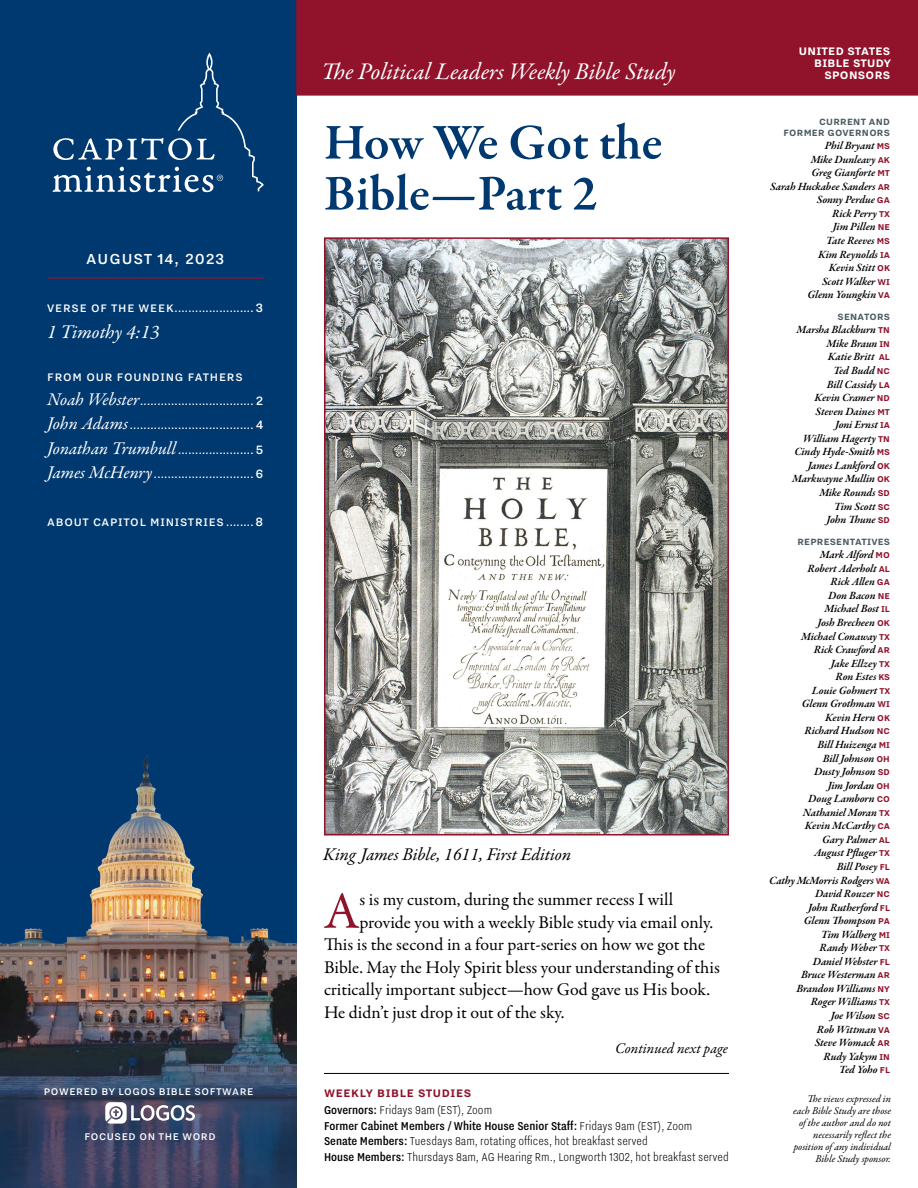
<style>
.page{position:relative;width:918px;height:1188px;background:#fff}
.page>*{position:absolute;margin:0;border:0;box-sizing:border-box;transform-origin:0 0}
.Body{font:52.65px "Garamond Premr Pro";color:#91122b}
.Headline{font:600 51px/51px "Garamond Premr Pro";color:#003970}
.t1{font:italic 24px "Garamond Premr Pro";letter-spacing:-.005em;color:#fff}
.Entry{font:italic 19.5px "Garamond Premr Pro";letter-spacing:-.005em;color:#fff}
.Body-2{font:18px "Garamond Premr Pro";color:#000}
.Body-3{font:italic 18px "Garamond Premr Pro";letter-spacing:-.005em;color:#000}
.Subhead{font:500 18px "Nitti Grotesk";letter-spacing:.06em;color:#fff}
.t2{font:italic 15px "Garamond Premr Pro";letter-spacing:-.005em;color:#000}
.t3{font:300 14.1px/15.8px "Nitti Grotesk Cond";color:#000}
.Entry_Founding_Father{font:500 13.5px "Nitti Grotesk Cond";color:#fff}
.Subhead-2{font:500 13.5px "Nitti Grotesk";letter-spacing:.06em;color:#fff}
.Subhead-3{font:500 13.5px "Nitti Grotesk Cond";color:#fff}
.t4{font:700 13.5px/12px "Nitti Grotesk";letter-spacing:.025em;color:#fff;text-align:right}
.t5{font:700 13.5px "Nitti Grotesk";letter-spacing:.05em;color:#91122b}
.t6{font:500 12px "Nitti Grotesk";letter-spacing:.05em;color:#fff}
.t7{font:italic 600 11.25px/13.5px "Garamond Premr Pro";letter-spacing:-.01em;color:#000;text-align:right}
.t8{font:700 11.25px/11.1px "Nitti Grotesk";letter-spacing:.025em;color:#4c5c64;text-align:right}
.t9{font:italic 10.5px/12px "Garamond Premr Pro";color:#000;text-align:right}
.s1{font-family:"Nitti Grotesk"}
.s2{font-family:"Nitti Grotesk";font-size:15px}
.s3{font-family:"Garamond Premr Pro";font-weight:400;font-style:italic;font-size:18px}
.s4{font-family:"Nitti Grotesk Cond"}
.s5{font-size:15px}
.s6{font-weight:500}
.s7{font-family:"Nitti Grotesk";font-weight:700;font-style:normal;font-size:10.5px;color:#91122b}
</style>
<div class="page">
<div style="left:0;top:0;width:297px;height:1188px;background:#003970"></div>
<img style="left:0;top:190px;width:297px;height:998px">
<div style="left:296px;top:0;width:622px;height:96px;background:#91122b;border:2px solid #91122b"></div>
<svg style="left:53px;top:53px;width:211px;height:139px"></svg>
<svg style="left:105px;top:1102px;width:90px;height:22px;background:#8c8d9e"></svg>
<hr style="left:324px;top:1073px;width:405px;height:1px;background:#000">
<hr style="left:47px;top:277px;width:216px;height:2px;background:#91122b">
<img style="left:327px;top:240px;width:399px;height:593px">
<div style="left:324px;top:237px;width:405px;height:599px;border:2px solid #91122b"></div>
<p class="Subhead" style="left:86px;top:249px;width:139px">AUGUST 14, 2023</p>
<p class="Subhead-3" style="left:47px;top:301px;width:218px"><span class="s1">VERSE OF THE WEEK</span>....................... <span class="s2">3</span></p>
<p class="Entry" style="left:47px;top:319px;width:114px">1 Timothy 4:13</p>
<p class="Subhead-2" style="left:47px;top:370px;width:197px">FROM OUR FOUNDING FATHERS</p>
<p class="Entry_Founding_Father" style="left:47px;top:394px;width:218px"><span class="s3">Noah Webster</span>................................. <span class="s2">2</span></p>
<p class="Entry_Founding_Father" style="left:47px;top:418px;width:218px"><span class="s3">John Adams</span>.................................... <span class="s2">4</span></p>
<p class="Entry_Founding_Father" style="left:47px;top:442px;width:218px"><span class="s3">Jonathan Trumbull</span>...................... <span class="s2">5</span></p>
<p class="Entry_Founding_Father" style="left:47px;top:467px;width:218px"><span class="s3">James McHenry</span>.............................<span class="s2">6</span></p>
<p class="Subhead-2" style="left:47px;top:515px;width:218px">ABOUT CAPITOL MINISTRIES <span class="s4">........</span><span class="s5">8</span></p>
<p class="t6" style="left:44px;top:1085px;width:211px">POWERED BY LOGOS BIBLE SOFTWARE</p>
<p class="t6" style="left:85px;top:1130px;width:133px">FOCUSED ON THE WORD</p>
<h3 class="t1" style="left:321px;top:56px;width:356px">The Political Leaders Weekly Bible Study</h3>
<p class="Headline" style="left:324px;top:118px;width:340px">How We Got the<br>Bible—Part 2</p>
<p class="Body-3" style="left:323px;top:843px;width:249px">King James Bible, 1611, First Edition</p>
<p class="Body" style="left:324px;top:879px;width:37px">A</p>
<p class="Body-2" style="left:359px;top:889px;width:315px">s is my custom, during the summer recess I will</p>
<p class="Body-2" style="left:359px;top:911px;width:355px">provide you with a weekly Bible study via email only.</p>
<p class="Body-2" style="left:324px;top:934px;width:383px">This is the second in a four part-series on how we got the</p>
<p class="Body-2" style="left:324px;top:956px;width:397px">Bible. May the Holy Spirit bless your understanding of this</p>
<p class="Body-2" style="left:324px;top:979px;width:388px">critically important subject—how God gave us His book.</p>
<p class="Body-2" style="left:324px;top:1001px;width:242px">He didn’t just drop it out of the sky.</p>
<h3 class="t2" style="left:615px;top:1039px;width:114px">Continued next page</h3>
<p class="t5" style="left:324px;top:1085px;width:149px">WEEKLY BIBLE STUDIES</p>
<p class="t3" style="left:324px;top:1102px;width:406px"><span class="s6">Governors:</span> Fridays 9am (EST), Zoom<br><span class="s6">Former Cabinet Members / White House Senior Staff:</span> Fridays 9am (EST), Zoom <span class="s6">Senate Members:</span> Tuesdays 8am, rotating offices, hot breakfast served<br><span class="s6">House Members:</span> Thursdays 8am, AG Hearing Rm., Longworth 1302, hot breakfast served</p>
<p class="t4" style="left:799px;top:45px;width:94px">UNITED STATES<br>BIBLE STUDY<br>SPONSORS</p>
<p class="t8" style="left:784px;top:115px;width:108px">CURRENT AND<br>FORMER GOVERNORS</p>
<p class="t7" style="left:770px;top:140px;width:121px">Phil Bryant <span class="s7">MS<br></span>Mike Dunleavy <span class="s7">AK<br></span>Greg Gianforte <span class="s7">MT<br></span>Sarah Huckabee Sanders <span class="s7">AR<br></span>Sonny Perdue <span class="s7">GA<br></span>Rick Perry <span class="s7">TX<br></span>Jim Pillen <span class="s7">NE<br></span>Tate Reeves <span class="s7">MS<br></span>Kim Reynolds <span class="s7">IA<br></span>Kevin Stitt <span class="s7">OK<br></span>Scott Walker <span class="s7">WI<br></span>Glenn Youngkin <span class="s7">VA</span></p>
<p class="t8" style="left:838px;top:311px;width:54px">SENATORS</p>
<p class="t7" style="left:792px;top:324px;width:99px">Marsha Blackburn <span class="s7">TN<br></span>Mike Braun <span class="s7">IN<br></span>Katie Britt <span class="s7">AL<br></span>Ted Budd <span class="s7">NC<br></span>Bill Cassidy <span class="s7">LA<br></span>Kevin Cramer <span class="s7">ND<br></span>Steven Daines <span class="s7">MT<br></span>Joni Ernst <span class="s7">IA<br></span>William Hagerty <span class="s7">TN<br></span>Cindy Hyde-Smith <span class="s7">MS<br></span>James Lankford <span class="s7">OK<br></span>Markwayne Mullin <span class="s7">OK<br></span>Mike Rounds <span class="s7">SD<br></span>Tim Scott <span class="s7">SC<br></span>John Thune <span class="s7">SD</span></p>
<p class="t8" style="left:797px;top:536px;width:94px">REPRESENTATIVES</p>
<p class="t7" style="left:769px;top:549px;width:122px">Mark Alford <span class="s7">MO<br></span>Robert Aderholt <span class="s7">AL<br></span>Rick Allen <span class="s7">GA<br></span>Don Bacon <span class="s7">NE<br></span>Michael Bost <span class="s7">IL<br></span>Josh Brecheen <span class="s7">OK<br></span>Michael Conaway <span class="s7">TX<br></span>Rick Crawford <span class="s7">AR<br></span>Jake Ellzey <span class="s7">TX<br></span>Ron Estes <span class="s7">KS<br></span>Louie Gohmert <span class="s7">TX<br></span>Glenn Grothman <span class="s7">WI<br></span>Kevin Hern <span class="s7">OK<br></span>Richard Hudson <span class="s7">NC<br></span>Bill Huizenga <span class="s7">MI<br></span>Bill Johnson <span class="s7">OH<br></span>Dusty Johnson <span class="s7">SD<br></span>Jim Jordan <span class="s7">OH<br></span>Doug Lamborn <span class="s7">CO<br></span>Nathaniel Moran <span class="s7">TX<br></span>Kevin McCarthy <span class="s7">CA<br></span>Gary Palmer <span class="s7">AL<br></span>August Pfluger <span class="s7">TX<br></span>Bill Posey <span class="s7">FL<br></span>Cathy McMorris Rodgers <span class="s7">WA<br></span>David Rouzer <span class="s7">NC<br></span>John Rutherford <span class="s7">FL<br></span>Glenn Thompson <span class="s7">PA<br></span>Tim Walberg <span class="s7">MI<br></span>Randy Weber <span class="s7">TX<br></span>Daniel Webster <span class="s7">FL<br></span>Bruce Westerman <span class="s7">AR<br></span>Brandon Williams <span class="s7">NY<br></span>Roger Williams <span class="s7">TX<br></span>Joe Wilson <span class="s7">SC<br></span>Rob Wittman <span class="s7">VA<br></span>Steve Womack <span class="s7">AR<br></span>Rudy Yakym <span class="s7">IN<br></span>Ted Yoho <span class="s7">FL</span></p>
<p class="t9" style="left:793px;top:1093px;width:99px">The views expressed in each Bible Study are those of the author and do not necessarily reflect the position of any individual<br>Bible Study sponsor.</p>
</div>
